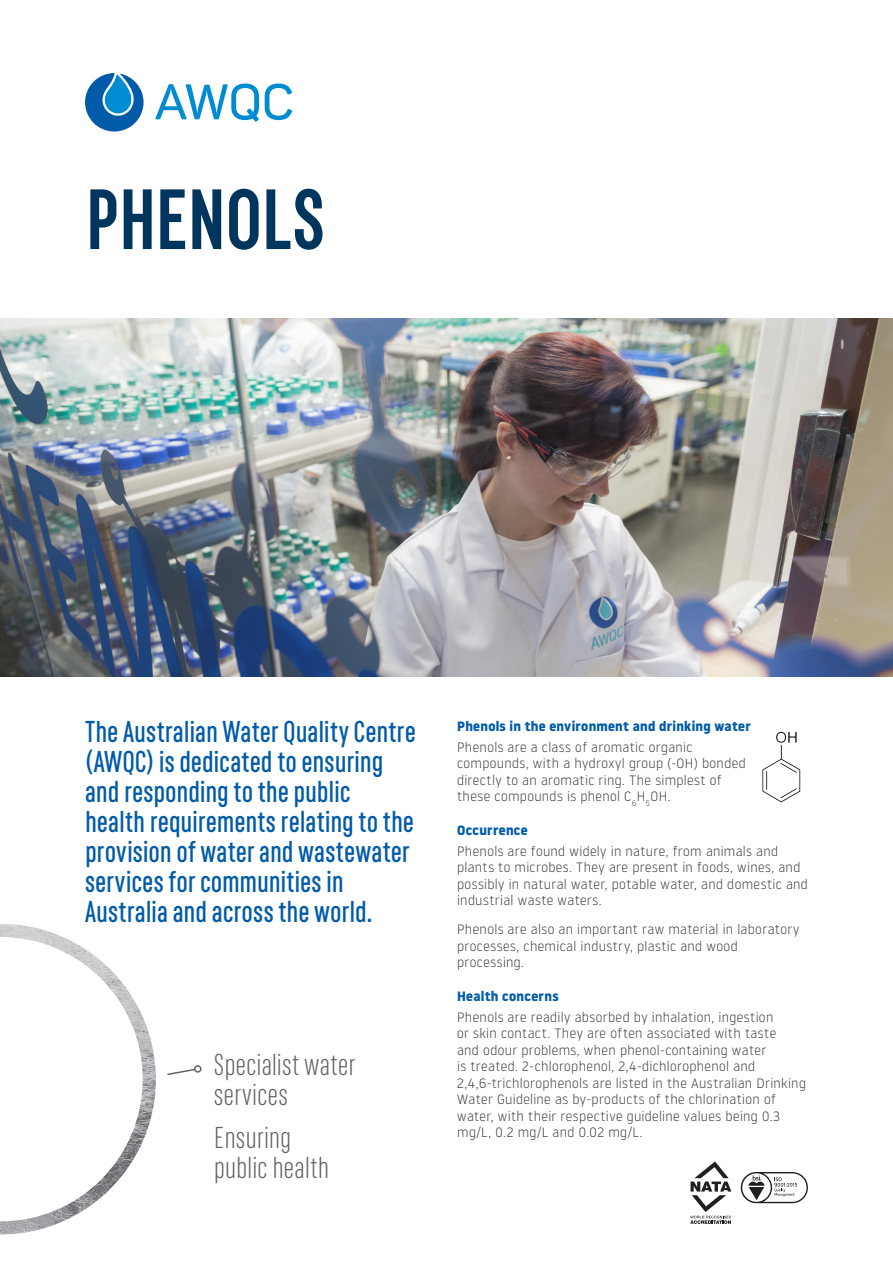
<style>
.page{position:relative;width:893px;height:1263px;background:#fff}
.page>*{position:absolute;margin:0;border:0;box-sizing:border-box;transform-origin:0 0}
.t1{font:700 86.25px "RF Rufo";letter-spacing:-.015em;color:#00355e}
._02_Main_Heading{font:600 30px/30px "RF Rufo";color:#015ba9}
._04_Pull_Out_Text{font:300 30px/30px "RF Rufo";color:#636366}
._03_Body{font:300 13.5px/16.5px "Noway";letter-spacing:.025em;color:#312f30}
._03_Body_Heading{font:700 13.5px "Noway";letter-spacing:.02em;color:#015ba9}
</style>
<div class="page">
<svg style="left:155px;top:84px;width:137px;height:38px"></svg>
<svg style="left:85px;top:73px;width:59px;height:59px"></svg>
<svg style="left:167px;top:1069px;width:28px;height:7px"></svg>
<div style="left:194px;top:1065px;width:8px;height:8px;border:2px solid #636366;border-radius:50%"></div>
<img style="left:762px;top:731px;width:39px;height:72px">
<svg style="left:741px;top:1172px;width:67px;height:31px"></svg>
<img style="left:0;top:924px;width:156px;height:310px">
<svg style="left:690px;top:1161px;width:41px;height:63px"></svg>
<img style="left:0;top:319px;width:893px;height:357px">
<p class="t1" style="left:85px;top:170px;width:242px">PHENOLS</p>
<p class="_02_Main_Heading" style="left:85px;top:716px;width:332px">The Australian Water Quality Centre (AWQC) is dedicated to ensuring and responding to the public health requirements relating to the provision of water and wastewater services for communities in<br>Australia and across the world.</p>
<p class="_04_Pull_Out_Text" style="left:214px;top:1050px;width:143px">Specialist water services</p>
<p class="_04_Pull_Out_Text" style="left:214px;top:1123px;width:117px">Ensuring public health</p>
<p class="_03_Body_Heading" style="left:457px;top:718px;width:295px">Phenols in the environment and drinking water</p>
<p class="_03_Body" style="left:457px;top:738px;width:290px">Phenols are a class of aromatic organic compounds, with a hydroxyl group (-OH) bonded directly to an aromatic ring. The simplest of these compounds is phenol C<sub>6</sub>H<sub>5</sub>OH.</p>
<p class="_03_Body_Heading" style="left:457px;top:822px;width:72px">Occurrence</p>
<p class="_03_Body" style="left:457px;top:842px;width:352px">Phenols are found widely in nature, from animals and plants to microbes. They are present in foods, wines, and possibly in natural water, potable water, and domestic and industrial waste waters.</p>
<p class="_03_Body" style="left:457px;top:920px;width:344px">Phenols are also an important raw material in laboratory processes, chemical industry, plastic and wood processing.</p>
<p class="_03_Body_Heading" style="left:457px;top:988px;width:103px">Health concerns</p>
<p class="_03_Body" style="left:457px;top:1008px;width:350px">Phenols are readily absorbed by inhalation, ingestion<br>or skin contact. They are often associated with taste<br>and odour problems, when phenol-containing water<br>is treated. 2-chlorophenol, 2,4-dichlorophenol and 2,4,6-trichlorophenols are listed in the Australian Drinking Water Guideline as by-products of the chlorination of water, with their respective guideline values being 0.3 mg/L, 0.2 mg/L and 0.02 mg/L.</p>
</div>
